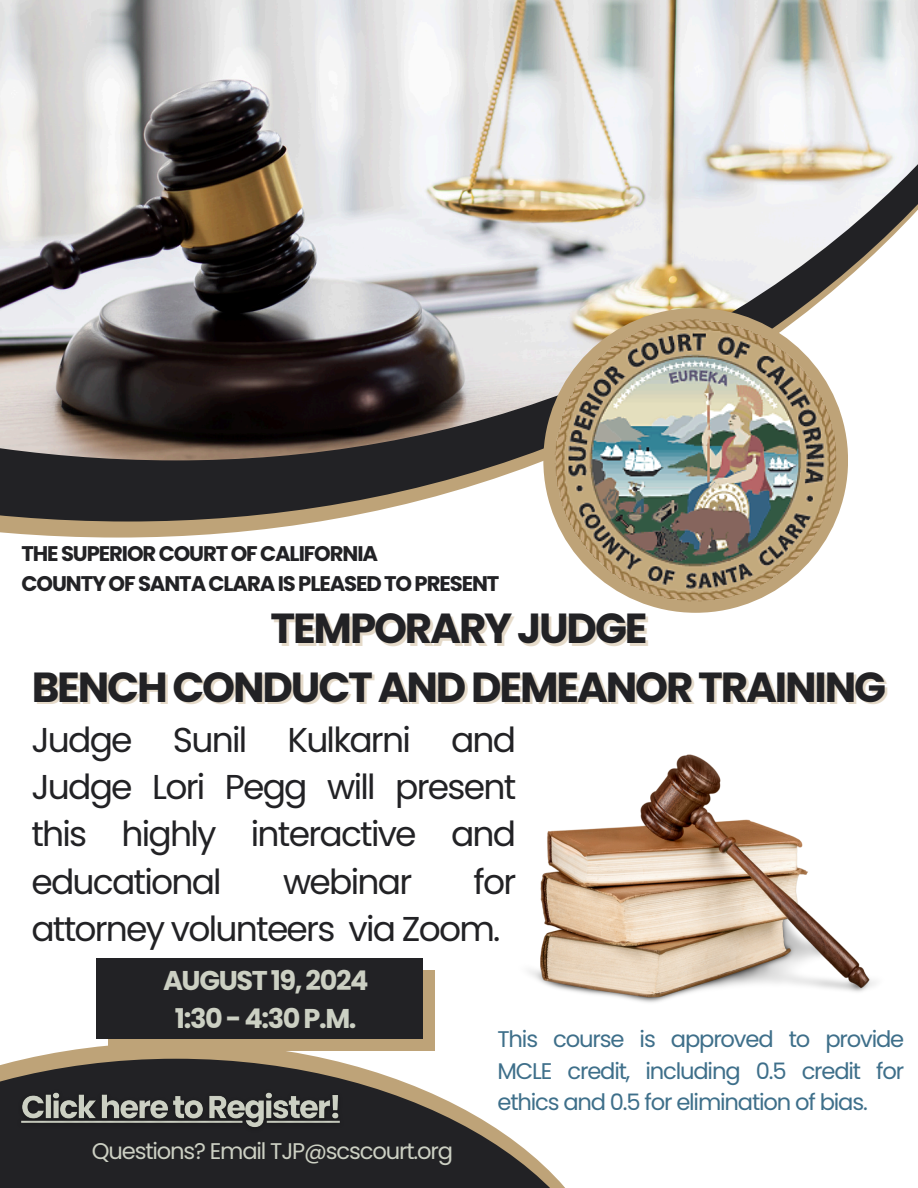
<style>
.page{position:relative;width:918px;height:1188px;background:#fff}
.page>*{position:absolute;margin:0;border:0;box-sizing:border-box;transform-origin:0 0}
.t1{font:700 42px "Poppins";letter-spacing:-.05em;color:#222225}
.t2{font:34.5px/47.2px "Poppins";letter-spacing:-.05em;color:#222225;text-align:justify}
.t3{font:700 27.15px/37.2px "Poppins";letter-spacing:-.05em;color:#ccd0c3;text-align:center}
.t4{font:22.65px/31.5px "Poppins";letter-spacing:-.05em;color:#3e6f8a;text-align:justify}
.t5{font:22.65px "Poppins";letter-spacing:-.05em;color:#ccd0c3}
.t6{font:700 21.15px/29.2px "Poppins";letter-spacing:-.05em;color:#222225}
</style>
<div class="page">
<svg style="left:0;top:522px;width:835px;height:16px"></svg>
<svg style="left:0;top:460px;width:848px;height:62px;fill:#222225"></svg>
<img style="left:0;top:0;width:918px;height:460px">
<svg style="left:25px;top:1042px;width:302px;height:17px;fill:#bea378"></svg>
<svg style="left:0;top:1059px;width:565px;height:129px;fill:#222225"></svg>
<img style="left:529px;top:755px;width:347px;height:248px">
<div style="left:109px;top:970px;width:326px;height:81px;background:#bea378"></div>
<div style="left:97px;top:958px;width:326px;height:80px;background:#222225"></div>
<div style="left:543px;top:308px;width:305px;height:305px;background:#bea378;border-radius:50%"></div>
<img style="left:555px;top:320px;width:282px;height:281px;border-radius:50%">
<img style="left:13px;top:1085px;width:335px;height:53px">
<p class="t6" style="left:21px;top:539px;width:479px">THE SUPERIOR COURT OF CALIFORNIA<br>COUNTY OF SANTA CLARA IS PLEASED TO PRESENT</p>
<h1 class="t1" style="left:270px;top:599px;width:379px">TEMPORARY JUDGE</h1>
<h3 class="t1" style="left:32px;top:657px;width:856px">BENCH CONDUCT AND DEMEANOR TRAINING</h3>
<p class="t2" style="left:31px;top:716px;width:486px">Judge Sunil Kulkarni and Judge Lori Pegg will present this highly interactive and educational</p>
<p class="t2" style="left:31px;top:858px;width:486px;text-indent:442px">for attorney volunteers via Zoom.</p>
<p class="t2" style="left:283px;top:858px;width:131px">webinar</p>
<h4 class="t3" style="left:163px;top:962px;width:207px">AUGUST 19, 2024<br>1:30 - 4:30 P.M.</h4>
<p class="t5" style="left:92px;top:1135px;width:363px">Questions? Email TJP@scscourt.org</p>
<p class="t4" style="left:498px;top:1023px;width:408px">This course is approved to provide MCLE credit, including 0.5 credit for ethics and 0.5 for elimination of bias.</p>
</div>
